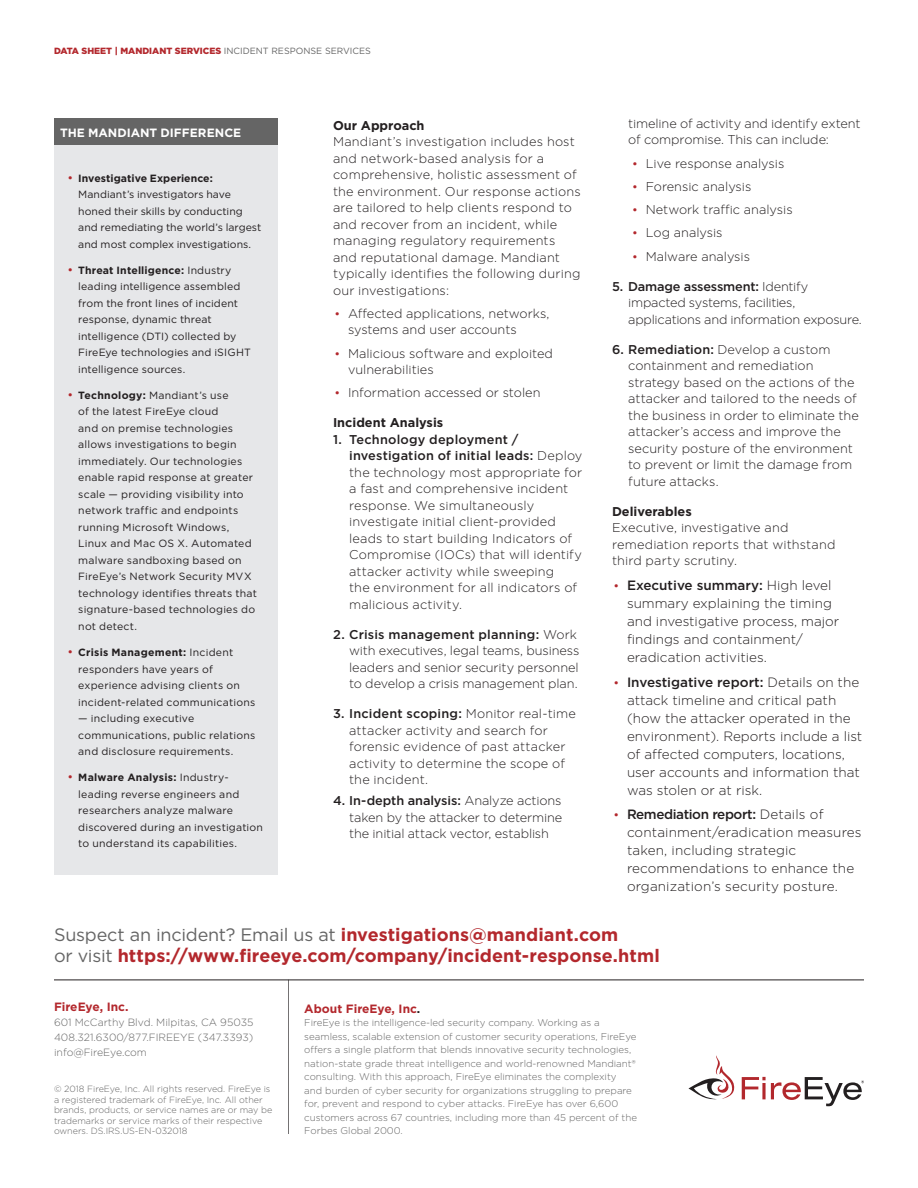
<style>
.page{position:relative;width:918px;height:1188px;background:#fff}
.page>*{position:absolute;margin:0;border:0;box-sizing:border-box;transform-origin:0 0}
.t1{font:700 18px/21px "Gotham";letter-spacing:.005em;color:#b3282d}
.t2{font:300 13.5px/18px "Gotham";color:#231f20}
.Text_Body_before_Bul{font:300 12.75px/16.5px "Gotham";color:#231f20}
.Text_Body_before_Bul-2{font:300 12.75px/16.5px "Gotham";letter-spacing:-.02em;color:#231f20}
.Text_Body_8_5{font:300 12.75px/16.5px "Gotham";letter-spacing:.01em;color:#231f20}
.Subhead_Level_1{font:700 12.75px "Gotham";color:#231f20}
.Body_Text_9_12{font:700 12px "Gotham";color:#b3282d}
.Headline_8_Caps{font:700 12px "Gotham";color:#fff}
.t3{font:10.5px/16.5px "Gotham";letter-spacing:.015em;color:#231f20}
.t4{font:300 10.5px/15px "Gotham";color:#656565;text-align:justify}
.Body_Text_9_12-2{font:300 9.75px/13.5px "Gotham";color:#656565}
.t5{font:300 9px/10.5px "Gotham";color:#656565}
.t6{font:900 9px "Gotham";color:#b3282d}
.s1{font-weight:400;color:#656565}
.s2{font-size:12px;color:#b3282d}
.s3{font-weight:700}
.s4{font-weight:400;font-size:12px;color:#b3282d}
.s5{font-weight:500}
.s6{color:#231f20}
</style>
<div class="page">
<div style="left:54px;top:118px;width:224px;height:27px;background:#656565"></div>
<div style="left:54px;top:145px;width:224px;height:729px;background:#e6e7e9"></div>
<hr style="left:288px;top:980px;width:1px;height:154px;background:#231f20">
<hr style="left:54px;top:980px;width:810px;height:1px;background:#231f20">
<svg style="left:688px;top:1055px;width:47px;height:45px"></svg>
<svg style="left:742px;top:1077px;width:122px;height:29px"></svg>
<p class="t6" style="left:54px;top:45px;width:318px">DATA SHEET | MANDIANT SERVICES <span class="s1">INCIDENT RESPONSE SERVICES</span></p>
<p class="Headline_8_Caps" style="left:60px;top:126px;width:183px">THE MANDIANT DIFFERENCE</p>
<p class="t3" style="left:78px;top:169px;width:185px;text-indent:-11px"><span class="s2">•</span> <span class="s3">Investigative Experience:<br></span>Mandiant’s investigators have honed their skills by conducting and remediating the world’s largest and most complex investigations.</p>
<p class="t3" style="left:78px;top:261px;width:174px;text-indent:-11px"><span class="s2">•</span> <span class="s3">Threat Intelligence:</span> Industry leading intelligence assembled from the front lines of incident response, dynamic threat intelligence (DTI) collected by<br>FireEye technologies and iSIGHT intelligence sources.</p>
<p class="t3" style="left:78px;top:387px;width:180px;text-indent:-11px"><span class="s2">•</span> <span class="s3">Technology:</span> Mandiant’s use<br>of the latest FireEye cloud<br>and on premise technologies allows investigations to begin immediately. Our technologies enable rapid response at greater scale — providing visibility into network traffic and endpoints running Microsoft Windows,<br>Linux and Mac OS X. Automated malware sandboxing based on<br>FireEye’s Network Security MVX technology identifies threats that signature-based technologies do not detect.</p>
<p class="t3" style="left:78px;top:644px;width:178px;text-indent:-11px"><span class="s2">•</span> <span class="s3">Crisis Management:</span> Incident responders have years of experience advising clients on incident-related communications</p>
<p class="t3" style="left:78px;top:710px;width:179px">— including executive communications, public relations and disclosure requirements.</p>
<p class="t3" style="left:78px;top:769px;width:186px;text-indent:-11px"><span class="s2">•</span> <span class="s3">Malware Analysis:</span> Industry&shy;leading reverse engineers and researchers analyze malware discovered during an investigation to understand its capabilities.</p>
<p class="Subhead_Level_1" style="left:333px;top:118px;width:93px">Our Approach</p>
<p class="Text_Body_before_Bul" style="left:333px;top:133px;width:249px">Mandiant’s investigation includes host and network-based analysis for a comprehensive, holistic assessment of the environment. Our response actions are tailored to help clients respond to and recover from an incident, while managing regulatory requirements and reputational damage. Mandiant typically identifies the following during our investigations:</p>
<p class="Text_Body_before_Bul" style="left:348px;top:305px;width:203px;text-indent:-14px"><span class="s4">•</span> Affected applications, networks, systems and user accounts</p>
<p class="Text_Body_before_Bul" style="left:348px;top:345px;width:207px;text-indent:-14px"><span class="s4">•</span> Malicious software and exploited vulnerabilities</p>
<p class="Text_Body_before_Bul" style="left:334px;top:384px;width:207px"><span class="s4">•</span> Information accessed or stolen</p>
<p class="Subhead_Level_1" style="left:333px;top:415px;width:112px">Incident Analysis</p>
<p class="Text_Body_before_Bul" style="left:349px;top:431px;width:235px;text-indent:-16px"><span class="s5">1. Technology deployment / investigation of initial leads:</span> Deploy the technology most appropriate for a fast and comprehensive incident response. We simultaneously investigate initial client-provided leads to start building Indicators of Compromise (IOCs) that will identify attacker activity while sweeping<br>the environment for all indicators of malicious activity.</p>
<p class="Text_Body_before_Bul" style="left:349px;top:626px;width:232px;text-indent:-16px"><span class="s5">2. Crisis management planning:</span> Work with executives, legal teams, business leaders and senior security personnel to develop a crisis management plan.</p>
<p class="Text_Body_before_Bul" style="left:349px;top:705px;width:228px;text-indent:-16px"><span class="s5">3. Incident scoping:</span> Monitor real-time attacker activity and search for forensic evidence of past attacker activity to determine the scope of the incident.</p>
<p class="Text_Body_before_Bul" style="left:349px;top:792px;width:215px;text-align:justify;text-indent:-16px"><span class="s5">4. In-depth analysis:</span> Analyze actions taken by the attacker to determine the initial attack vector, establish</p>
<p class="Text_Body_before_Bul" style="left:628px;top:115px;width:234px">timeline of activity and identify extent of compromise. This can include:</p>
<p class="Text_Body_before_Bul" style="left:632px;top:155px;width:154px"><span class="s4">•</span> Live response analysis</p>
<p class="Text_Body_before_Bul" style="left:632px;top:178px;width:121px"><span class="s4">•</span> Forensic analysis</p>
<p class="Text_Body_before_Bul" style="left:632px;top:201px;width:162px"><span class="s4">•</span> Network traffic analysis</p>
<p class="Text_Body_before_Bul" style="left:632px;top:224px;width:92px"><span class="s4">•</span> Log analysis</p>
<p class="Text_Body_before_Bul" style="left:632px;top:248px;width:119px"><span class="s4">•</span> Malware analysis</p>
<p class="Text_Body_before_Bul-2" style="left:628px;top:278px;width:235px;text-indent:-16px"><span class="s5">5. Damage assessment:</span> Identify impacted systems, facilities, applications and information exposure.</p>
<p class="Text_Body_before_Bul" style="left:628px;top:341px;width:232px;text-indent:-16px"><span class="s5">6. Remediation:</span> Develop a custom containment and remediation strategy based on the actions of the attacker and tailored to the needs of the business in order to eliminate the attacker’s access and improve the security posture of the environment to prevent or limit the damage from future attacks.</p>
<p class="Subhead_Level_1" style="left:612px;top:504px;width:81px">Deliverables</p>
<p class="Text_Body_8_5" style="left:612px;top:519px;width:225px">Executive, investigative and remediation reports that withstand third party scrutiny.</p>
<p class="t2" style="left:627px;top:576px;width:214px;text-indent:-14px"><span class="s4">•</span> <span class="s5">Executive summary:</span> High level summary explaining the timing and investigative process, major findings and containment/ eradication activities.</p>
<p class="t2" style="left:627px;top:673px;width:237px;text-indent:-14px"><span class="s4">•</span> <span class="s5">Investigative report:</span> Details on the attack timeline and critical path (how the attacker operated in the environment). Reports include a list of affected computers, locations, user accounts and information that was stolen or at risk.</p>
<p class="t2" style="left:627px;top:805px;width:236px;text-indent:-14px"><span class="s4">•</span> <span class="s5">Remediation report:</span> Details of containment/eradication measures taken, including strategic recommendations to enhance the organization’s security posture.</p>
<p class="t1" style="left:54px;top:924px;width:607px"><span class="s1">Suspect an incident? Email us at</span> investigations@mandiant.com<br><span class="s1">or visit</span> https://www.fireeye.com/company/incident-response.html</p>
<p class="Body_Text_9_12" style="left:304px;top:1001px;width:118px">About FireEye, Inc<span class="s6">.</span></p>
<p class="Body_Text_9_12-2" style="left:304px;top:1016px;width:334px">FireEye is the intelligence-led security company. Working as a seamless, scalable extension of customer security operations, FireEye offers a single platform that blends innovative security technologies, nation-state grade threat intelligence and world-renowned Mandiant® consulting. With this approach, FireEye eliminates the complexity and burden of cyber security for organizations struggling to prepare for, prevent and respond to cyber attacks. FireEye has over 6,600 customers across 67 countries, including more than 45 percent of the Forbes Global 2000.</p>
<p class="Body_Text_9_12" style="left:54px;top:1000px;width:76px">FireEye, Inc.</p>
<p class="t4" style="left:54px;top:1015px;width:201px">601 McCarthy Blvd. Milpitas, CA 95035<br>408.321.6300/877.FIREEYE (347.3393) info@FireEye.com</p>
<p class="t5" style="left:54px;top:1083px;width:220px">© 2018 FireEye, Inc. All rights reserved. FireEye is a registered trademark of FireEye, Inc. All other brands, products, or service names are or may be trademarks or service marks of their respective owners. DS.IRS.US-EN-032018</p>
</div>
